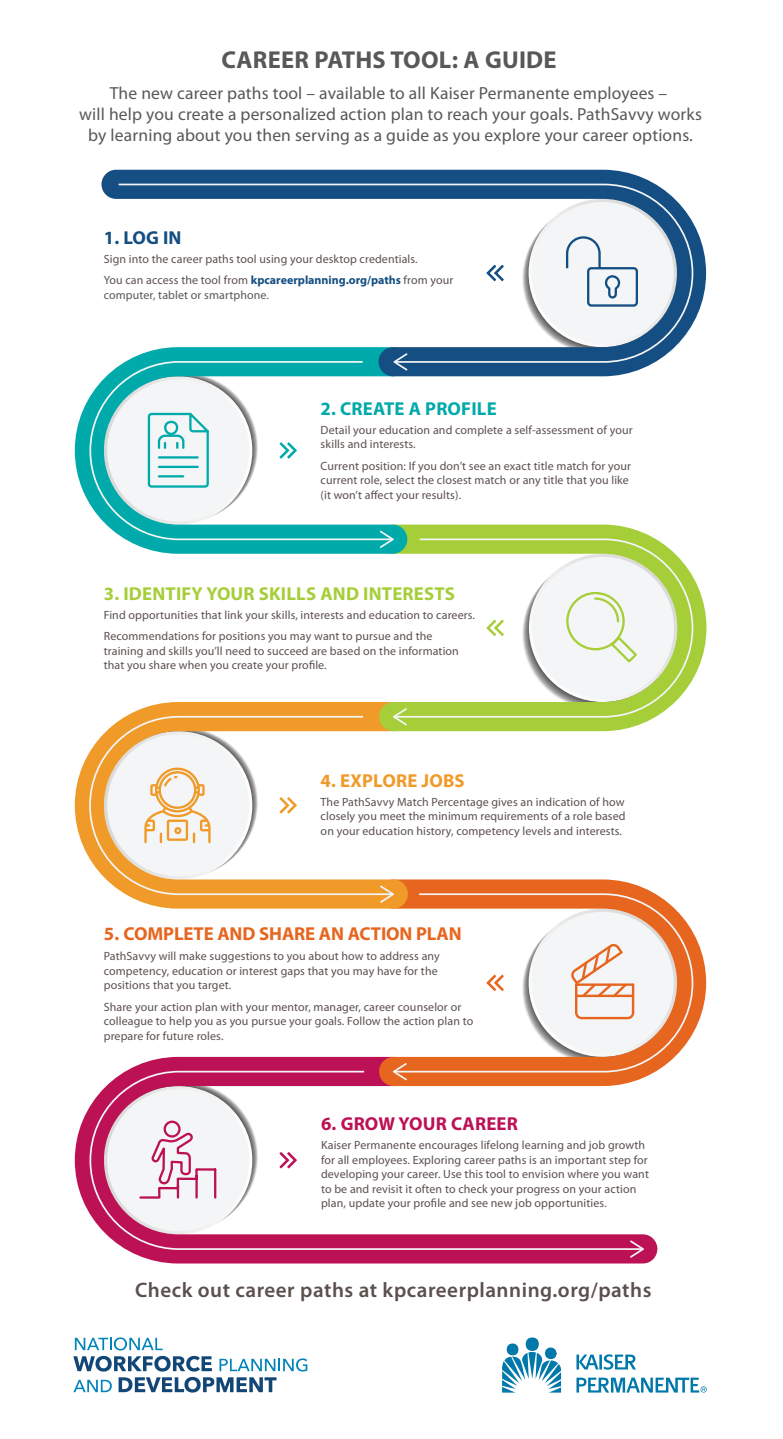
<style>
.page{position:relative;width:783px;height:1439px;background:#fff}
.page>*{position:absolute;margin:0;border:0;box-sizing:border-box;transform-origin:0 0}
.t1{font:700 24.5px "Myriad Pro";letter-spacing:.01em;color:#57585a}
.t2{font:600 21px "Myriad Pro";letter-spacing:.025em;color:#5b504e}
.t3{font:700 18.72px "Myriad Pro";letter-spacing:.01em;color:#a6ce39}
.t4{font:700 18.72px "Myriad Pro";letter-spacing:-.005em;color:#e7661f}
.t5{font:700 18.72px "Myriad Pro";letter-spacing:.01em;color:#0aa}
.t6{font:700 18.72px "Myriad Pro";letter-spacing:.01em;color:#bc1154}
.t7{font:700 18.72px "Myriad Pro";letter-spacing:.01em;color:#f09b29}
.t8{font:700 18.72px "Myriad Pro";color:#144e82}
.t9{font:17.5px/21px "Myriad Pro";letter-spacing:.01em;color:#57585a;text-align:center}
.t10{font:11.9px/14.5px "Myriad Pro";letter-spacing:.01em;color:#5b504e}
.t11{font:11.9px "Myriad Pro";letter-spacing:.01em;color:#57585a}
.s1{font-weight:700;color:#144e82}
</style>
<div class="page">
<svg style="left:75px;top:1056px;width:582px;height:207px;fill:#bc1154"></svg>
<svg style="left:379px;top:879px;width:326px;height:206px"></svg>
<svg style="left:75px;top:702px;width:332px;height:206px;fill:#f09b29"></svg>
<svg style="left:378px;top:524px;width:328px;height:207px;fill:#a6ce39"></svg>
<svg style="left:75px;top:376px;width:332px;height:177px"></svg>
<svg style="left:89px;top:715px;width:303px;height:179px"></svg>
<svg style="left:380px;top:885px;width:14px;height:17px"></svg>
<svg style="left:101px;top:170px;width:604px;height:206px;fill:#144e82"></svg>
<svg style="left:89px;top:1070px;width:552px;height:179px"></svg>
<svg style="left:629px;top:1240px;width:14px;height:17px"></svg>
<svg style="left:395px;top:538px;width:297px;height:179px"></svg>
<svg style="left:392px;top:708px;width:14px;height:17px"></svg>
<svg style="left:89px;top:361px;width:302px;height:179px"></svg>
<svg style="left:379px;top:530px;width:14px;height:18px"></svg>
<svg style="left:119px;top:184px;width:573px;height:179px"></svg>
<svg style="left:393px;top:353px;width:14px;height:17px"></svg>
<svg style="left:394px;top:893px;width:298px;height:179px"></svg>
<svg style="left:392px;top:1062px;width:14px;height:18px"></svg>
<svg style="left:73px;top:1337px;width:234px;height:55px"></svg>
<svg style="left:502px;top:1340px;width:58px;height:52px"></svg>
<div style="left:525px;top:1337px;width:13px;height:13px;background:#0078aa;border-radius:50%"></div>
<svg style="left:576px;top:1354px;width:59px;height:15px"></svg>
<svg style="left:576px;top:1377px;width:130px;height:15px"></svg>
<h1 class="t1" style="left:221px;top:46px;width:336px">CAREER PATHS TOOL: A GUIDE</h1>
<p class="t9" style="left:79px;top:83px;width:623px">The new career paths tool – available to all Kaiser Permanente employees –<br>will help you create a personalized action plan to reach your goals. PathSavvy works by learning about you then serving as a guide as you explore your career options.</p>
<h3 class="t8" style="left:104px;top:227px;width:79px">1. LOG IN</h3>
<p class="t10" style="left:104px;top:248px;width:351px;line-height:21.3px">Sign into the career paths tool using your desktop credentials.<br>You can access the tool from <span class="s1">kpcareerplanning.org/paths</span> from your</p>
<p class="t11" style="left:104px;top:288px;width:167px">computer, tablet or smartphone.</p>
<h3 class="t5" style="left:320px;top:398px;width:177px">2. CREATE A PROFILE</h3>
<p class="t10" style="left:320px;top:423px;width:313px">Detail your education and complete a self-assessment of your skills and interests.</p>
<p class="t10" style="left:320px;top:458px;width:312px">Current position: If you don’t see an exact title match for your current role, select the closest match or any title that you like (it won’t affect your results).</p>
<h3 class="t3" style="left:104px;top:583px;width:352px">3. IDENTIFY YOUR SKILLS AND INTERESTS</h3>
<p class="t10" style="left:104px;top:604px;width:372px;line-height:21.3px">Find opportunities that link your skills, interests and education to careers.<br>Recommendations for positions you may want to pursue and the</p>
<p class="t10" style="left:104px;top:643px;width:356px">training and skills you’ll need to succeed are based on the information that you share when you create your profile.</p>
<h3 class="t7" style="left:320px;top:770px;width:145px">4. EXPLORE JOBS</h3>
<p class="t10" style="left:320px;top:794px;width:306px;text-align:justify">The PathSavvy Match Percentage gives an indication of how closely you meet the minimum requirements of a role based on your education history, competency levels and interests.</p>
<h3 class="t4" style="left:104px;top:923px;width:359px">5. COMPLETE AND SHARE AN ACTION PLAN</h3>
<p class="t10" style="left:104px;top:949px;width:337px">PathSavvy will make suggestions to you about how to address any competency, education or interest gaps that you may have for the positions that you target.</p>
<p class="t10" style="left:104px;top:999px;width:371px">Share your action plan with your mentor, manager, career counselor or colleague to help you as you pursue your goals. Follow the action plan to prepare for future roles.</p>
<h3 class="t6" style="left:321px;top:1112px;width:198px">6. GROW YOUR CAREER</h3>
<p class="t10" style="left:321px;top:1137px;width:329px">Kaiser Permanente encourages lifelong learning and job growth for all employees. Exploring career paths is an important step for developing your career. Use this tool to envision where you want to be and revisit it often to check your progress on your action plan, update your profile and see new job opportunities.</p>
<h2 class="t2" style="left:135px;top:1277px;width:517px">Check out career paths at kpcareerplanning.org/paths</h2>
</div>
